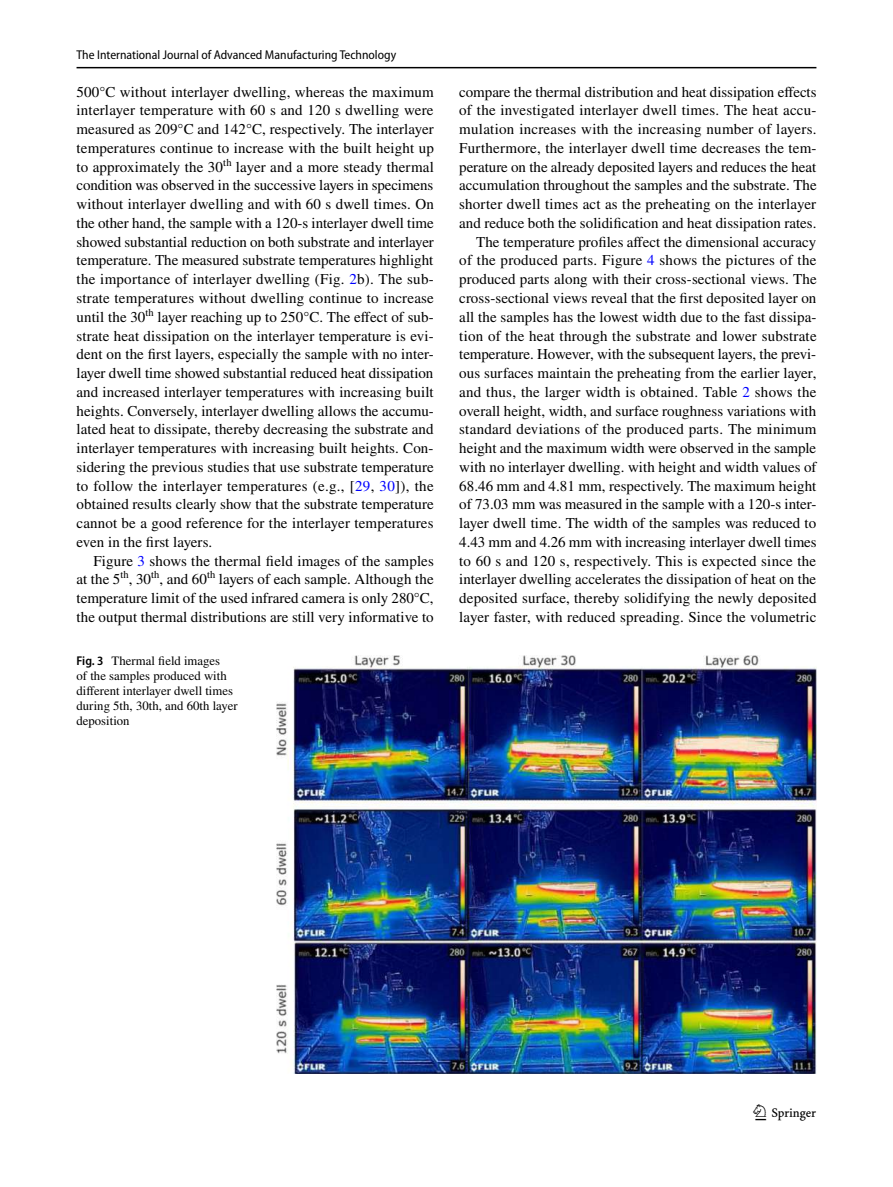
<style>
.page{position:relative;width:893px;height:1187px;background:#fff}
.page>*{position:absolute;margin:0;border:0;box-sizing:border-box;transform-origin:0 0}
.t1{font:22.5px "Springnew Regular 3";color:#000}
.t2{font:15px/18.8px "STIX";letter-spacing:.005em;color:#000;text-align:justify}
.t3{font:12.75px/15px "STIX";color:#000}
.t4{font:semi-condensed 12.75px "Myriad Pro";color:#000}
.s1{color:#00f}
.s2{font-family:"Myriad Pro";font-weight:600;font-stretch:semi-condensed}
</style>
<div class="page">
<hr style="left:77px;top:67px;width:739px;height:1px;background:#000">
<img style="left:276px;top:655px;width:540px;height:418px">
<p class="t4" style="left:77px;top:48px;width:321px">The International Journal of Advanced Manufacturing Technology</p>
<p class="t2" style="left:77px;top:83px;width:359px">500°C without interlayer dwelling, whereas the maximum interlayer temperature with 60 s and 120 s dwelling were measured as 209°C and 142°C, respectively. The interlayer temperatures continue to increase with the built height up to approximately the 30<sup>th</sup> layer and a more steady thermal condition was observed in the successive layers in specimens without interlayer dwelling and with 60 s dwell times. On the other hand, the sample with a 120-s interlayer dwell time showed substantial reduction on both substrate and interlayer temperature. The measured substrate temperatures highlight the importance of interlayer dwelling (Fig. <span class="s1">2</span>b). The sub&shy;strate temperatures without dwelling continue to increase until the 30<sup>th</sup> layer reaching up to 250°C. The effect of sub&shy;strate heat dissipation on the interlayer temperature is evi&shy;dent on the first layers, especially the sample with no inter&shy;layer dwell time showed substantial reduced heat dissipation and increased interlayer temperatures with increasing built heights. Conversely, interlayer dwelling allows the accumu&shy;lated heat to dissipate, thereby decreasing the substrate and interlayer temperatures with increasing built heights. Con&shy;sidering the previous studies that use substrate temperature to follow the interlayer temperatures (e.g., [<span class="s1">29</span>, <span class="s1">30</span>]), the obtained results clearly show that the substrate temperature cannot be a good reference for the interlayer temperatures even in the first layers.</p>
<p class="t2" style="left:77px;top:552px;width:359px;text-indent:17px">Figure <span class="s1">3</span> shows the thermal field images of the samples at the 5<sup>th</sup>, 30<sup>th</sup>, and 60<sup>th</sup> layers of each sample. Although the temperature limit of the used infrared camera is only 280°C, the output thermal distributions are still very informative to</p>
<p class="t3" style="left:77px;top:654px;width:163px"><span class="s2">Fig. 3</span> Thermal field images<br>of the samples produced with different interlayer dwell times during 5th, 30th, and 60th layer deposition</p>
<p class="t2" style="left:459px;top:83px;width:359px;text-align:right">compare the thermal distribution and heat dissipation effects of the investigated interlayer dwell times. The heat accu&shy;mulation increases with the increasing number of layers.<br>Furthermore, the interlayer dwell time decreases the tem&shy;perature on the already deposited layers and reduces the heat accumulation throughout the samples and the substrate. The shorter dwell times act as the preheating on the interlayer and reduce both the solidification and heat dissipation rates.<br>The temperature profiles affect the dimensional accuracy<br>of the produced parts. Figure <span class="s1">4</span> shows the pictures of the produced parts along with their cross-sectional views. The cross-sectional views reveal that the first deposited layer on all the samples has the lowest width due to the fast dissipa&shy;tion of the heat through the substrate and lower substrate temperature. However, with the subsequent layers, the previ&shy;ous surfaces maintain the preheating from the earlier layer, and thus, the larger width is obtained. Table <span class="s1">2</span> shows the overall height, width, and surface roughness variations with standard deviations of the produced parts. The minimum height and the maximum width were observed in the sample with no interlayer dwelling. with height and width values of 68.46 mm and 4.81 mm, respectively. The maximum height of 73.03 mm was measured in the sample with a 120-s inter&shy;layer dwell time. The width of the samples was reduced to 4.43 mm and 4.26 mm with increasing interlayer dwell times to 60 s and 120 s, respectively. This is expected since the interlayer dwelling accelerates the dissipation of heat on the deposited surface, thereby solidifying the newly deposited layer faster, with reduced spreading. Since the volumetric</p>
<h1 class="t1" style="left:755px;top:1104px;width:62px">1 3</h1>
</div>
